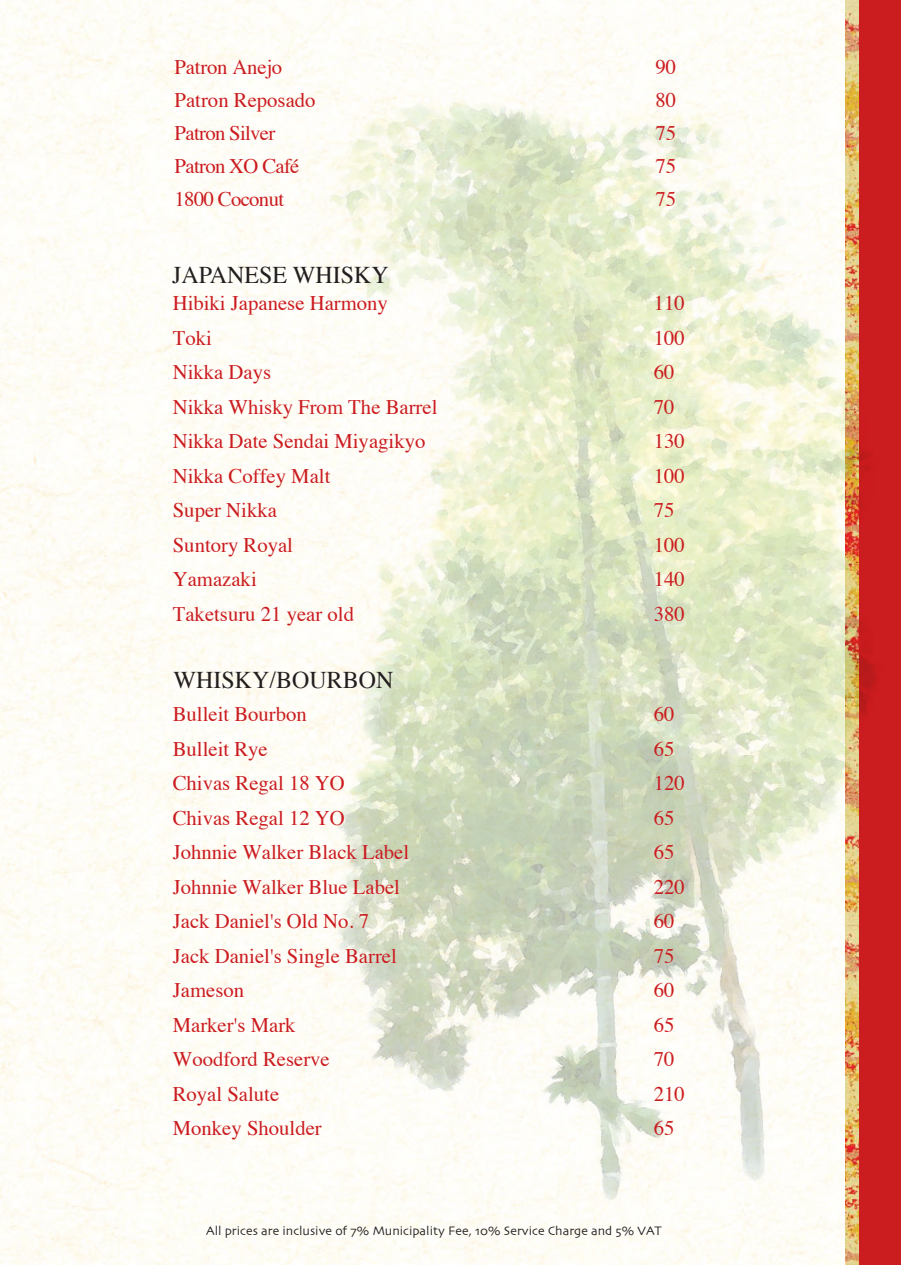
<style>
.page{position:relative;width:901px;height:1265px;background:#fff}
.page>*{position:absolute;margin:0;border:0;box-sizing:border-box;transform-origin:0 0}
.t1{font:24px "Times";color:#241f1f}
.t2{font:20.7px "Times";color:#cb1c20}
.t3{font:20.7px "Times";letter-spacing:-.03em;color:#cb1c20}
.t4{font:12.9px "Skia";color:#241f1f}
</style>
<div class="page">
<div style="left:858px;top:0;width:43px;height:1265px;background:#cb1c20"></div>
<img style="left:845px;top:0;width:13px;height:1265px">
<img style="left:218px;top:62px;width:658px;height:1167px">
<p class="t2" style="left:175px;top:48px;width:109px">Patron Anejo</p>
<p class="t2" style="left:655px;top:48px;width:22px">90</p>
<p class="t2" style="left:175px;top:81px;width:142px">Patron Reposado</p>
<p class="t2" style="left:655px;top:81px;width:22px">80</p>
<p class="t3" style="left:175px;top:114px;width:102px">Patron Silver</p>
<p class="t2" style="left:655px;top:114px;width:22px">75</p>
<p class="t3" style="left:175px;top:147px;width:126px">Patron XO Café</p>
<p class="t2" style="left:655px;top:147px;width:22px">75</p>
<p class="t3" style="left:175px;top:180px;width:111px">1800 Coconut</p>
<p class="t2" style="left:655px;top:180px;width:22px">75</p>
<p class="t1" style="left:172px;top:252px;width:218px">JAPANESE WHISKY</p>
<p class="t2" style="left:173px;top:284px;width:217px">Hibiki Japanese Harmony</p>
<p class="t2" style="left:654px;top:284px;width:33px">110</p>
<p class="t2" style="left:173px;top:318px;width:41px">Toki</p>
<p class="t2" style="left:654px;top:318px;width:33px">100</p>
<p class="t2" style="left:173px;top:353px;width:100px">Nikka Days</p>
<p class="t2" style="left:654px;top:353px;width:22px">60</p>
<p class="t2" style="left:173px;top:387px;width:266px">Nikka Whisky From The Barrel</p>
<p class="t2" style="left:654px;top:387px;width:22px">70</p>
<p class="t2" style="left:173px;top:422px;width:254px">Nikka Date Sendai Miyagikyo</p>
<p class="t2" style="left:654px;top:422px;width:33px">130</p>
<p class="t2" style="left:173px;top:456px;width:159px">Nikka Coffey Malt</p>
<p class="t2" style="left:654px;top:456px;width:33px">100</p>
<p class="t2" style="left:173px;top:491px;width:106px">Super Nikka</p>
<p class="t2" style="left:654px;top:491px;width:22px">75</p>
<p class="t2" style="left:173px;top:525px;width:122px">Suntory Royal</p>
<p class="t2" style="left:654px;top:525px;width:33px">100</p>
<p class="t2" style="left:173px;top:560px;width:85px">Yamazaki</p>
<p class="t2" style="left:654px;top:560px;width:33px">140</p>
<p class="t2" style="left:173px;top:594px;width:183px">Taketsuru 21 year old</p>
<p class="t2" style="left:654px;top:594px;width:33px">380</p>
<p class="t1" style="left:174px;top:657px;width:221px">WHISKY/BOURBON</p>
<p class="t2" style="left:173px;top:695px;width:136px">Bulleit Bourbon</p>
<p class="t2" style="left:654px;top:695px;width:22px">60</p>
<p class="t2" style="left:173px;top:729px;width:96px">Bulleit Rye</p>
<p class="t2" style="left:654px;top:729px;width:22px">65</p>
<p class="t2" style="left:173px;top:764px;width:174px">Chivas Regal 18 YO</p>
<p class="t2" style="left:654px;top:764px;width:33px">120</p>
<p class="t2" style="left:173px;top:798px;width:174px">Chivas Regal 12 YO</p>
<p class="t2" style="left:654px;top:798px;width:22px">65</p>
<p class="t2" style="left:173px;top:833px;width:238px">Johnnie Walker Black Label</p>
<p class="t2" style="left:654px;top:833px;width:22px">65</p>
<p class="t2" style="left:173px;top:867px;width:229px">Johnnie Walker Blue Label</p>
<p class="t2" style="left:654px;top:867px;width:33px">220</p>
<p class="t2" style="left:173px;top:902px;width:198px">Jack Daniel's Old No. 7</p>
<p class="t2" style="left:654px;top:902px;width:22px">60</p>
<p class="t2" style="left:173px;top:936px;width:226px">Jack Daniel's Single Barrel</p>
<p class="t2" style="left:654px;top:936px;width:22px">75</p>
<p class="t2" style="left:173px;top:971px;width:73px">Jameson</p>
<p class="t2" style="left:654px;top:971px;width:22px">60</p>
<p class="t2" style="left:173px;top:1005px;width:124px">Marker's Mark</p>
<p class="t2" style="left:654px;top:1005px;width:22px">65</p>
<p class="t2" style="left:173px;top:1040px;width:159px">Woodford Reserve</p>
<p class="t2" style="left:654px;top:1040px;width:22px">70</p>
<p class="t2" style="left:173px;top:1074px;width:108px">Royal Salute</p>
<p class="t2" style="left:654px;top:1074px;width:33px">210</p>
<p class="t2" style="left:173px;top:1109px;width:151px">Monkey Shoulder</p>
<p class="t2" style="left:654px;top:1109px;width:22px">65</p>
<p class="t4" style="left:206px;top:1223px;width:457px">All prices are inclusive of 7% Municipality Fee, 10% Service Charge and 5% VAT</p>
</div>
